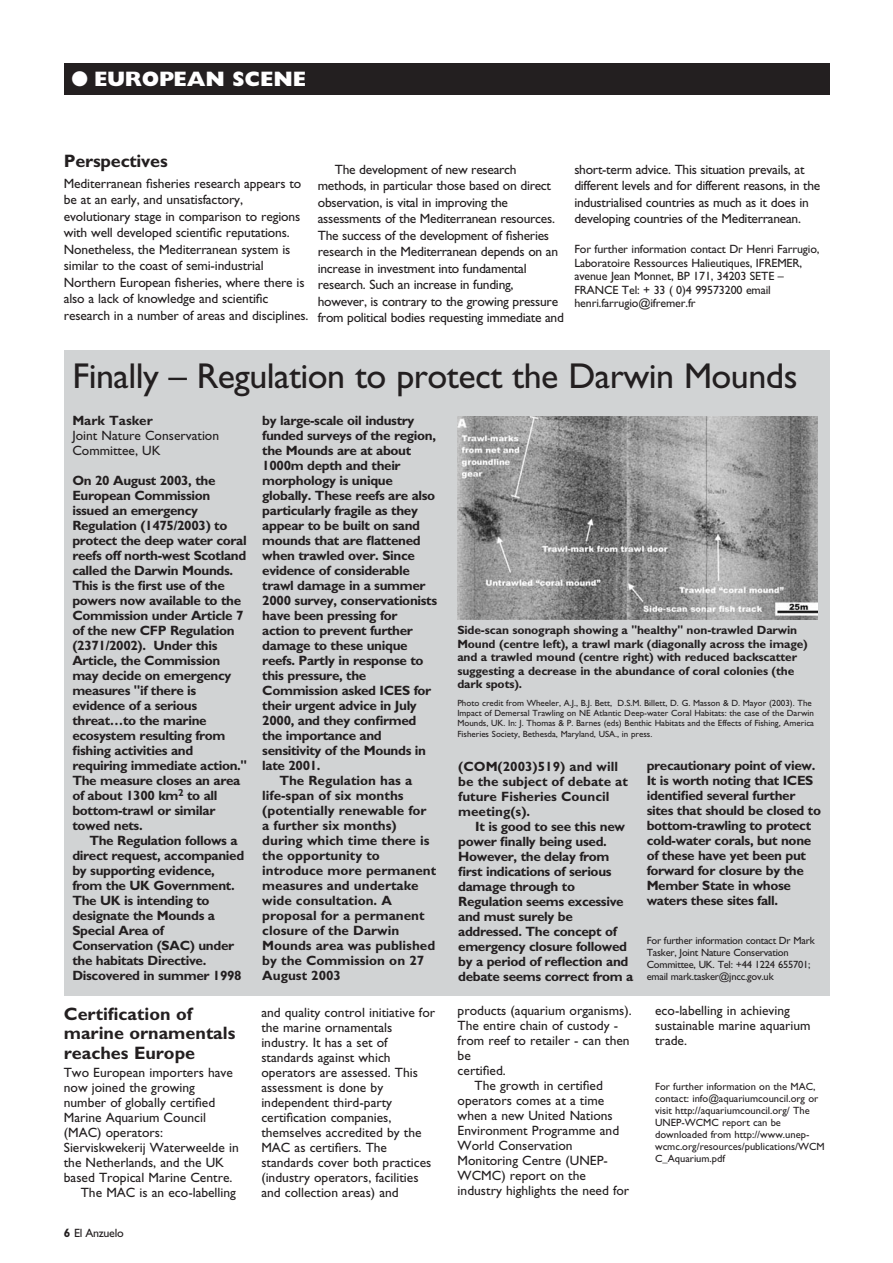
<style>
.page{position:relative;width:893px;height:1263px;background:#fff}
.page>*{position:absolute;margin:0;border:0;box-sizing:border-box;transform-origin:0 0}
.t1{font:36px "Gill Sans";letter-spacing:-.015em;color:#231f20}
.t2{font:800 21px "Gill Sans";letter-spacing:-.005em;color:#fff}
.t3{font:700 18px/19.5px "Gill Sans";color:#231f20}
.t4{font:13.5px/16.5px "Gill Sans";letter-spacing:-.005em;color:#231f20}
.t5{font:700 13.5px/15px "Gill Sans";letter-spacing:-.025em;color:#231f20}
.t6{font:700 13.5px/15px "Gill Sans";color:#231f20}
.t7{font:700 12px/13.5px "Gill Sans";letter-spacing:-.01em;color:#231f20}
.t8{font:12px/13.5px "Gill Sans";letter-spacing:-.01em;color:#231f20}
.t9{font:10.5px/12px "Gill Sans";color:#231f20}
.t10{font:10.5px/12px "Gill Sans";letter-spacing:-.02em;color:#231f20}
.t11{font:9px/10.4px "Gill Sans";color:#231f20}
.s1{font-weight:700}
</style>
<div class="page">
<div style="left:64px;top:63px;width:765px;height:32px;background:#231f20"></div>
<div style="left:64px;top:350px;width:765px;height:646px;background:#d1d3d4"></div>
<img style="left:457px;top:416px;width:360px;height:203px">
<h2 class="t2" style="left:71px;top:72px;width:236px">● EUROPEAN SCENE</h2>
<h3 class="t3" style="left:64px;top:154px;width:105px">Perspectives</h3>
<p class="t4" style="left:64px;top:176px;width:246px">Mediterranean fisheries research appears to be at an early, and unsatisfactory, evolutionary stage in comparison to regions with well developed scientific reputations.<br>Nonetheless, the Mediterranean system is similar to the coast of semi-industrial Northern European fisheries, where there is also a lack of knowledge and scientific research in a number of areas and disciplines.</p>
<p class="t4" style="left:318px;top:162px;width:248px;text-indent:17px">The development of new research methods, in particular those based on direct observation, is vital in improving the assessments of the Mediterranean resources.<br>The success of the development of fisheries research in the Mediterranean depends on an increase in investment into fundamental research. Such an increase in funding, however, is contrary to the growing pressure from political bodies requesting immediate and</p>
<p class="t4" style="left:574px;top:162px;width:247px">short-term advice. This situation prevails, at different levels and for different reasons, in the industrialised countries as much as it does in developing countries of the Mediterranean.</p>
<p class="t8" style="left:574px;top:244px;width:247px">For further information contact Dr Henri Farrugio, Laboratoire Ressources Halieutiques, IFREMER, avenue Jean Monnet, BP 171, 34203 SETE – FRANCE Tel: + 33 ( 0)4 99573200 email henri.farrugio@ifremer.fr</p>
<h1 class="t1" style="left:72px;top:364px;width:726px">Finally – Regulation to protect the Darwin Mounds</h1>
<p class="t6" style="left:72px;top:415px;width:82px">Mark Tasker</p>
<p class="t4" style="left:72px;top:430px;width:148px;line-height:15px">Joint Nature Conservation<br>Committee, UK</p>
<p class="t5" style="left:72px;top:475px;width:176px">On 20 August 2003, the<br>European Commission issued an emergency<br>Regulation (1475/2003) to protect the deep water coral reefs off north-west Scotland called the Darwin Mounds.<br>This is the first use of the powers now available to the<br>Commission under Article 7 of the new CFP Regulation (2371/2002). Under this<br>Article, the Commission may decide on emergency measures "if there is evidence of a serious threat…to the marine ecosystem resulting from fishing activities and requiring immediate action."<br>The measure closes an area of about 1300 km<sup>2</sup> to all bottom-trawl or similar towed nets.</p>
<p class="t5" style="left:72px;top:835px;width:173px;text-indent:17px">The Regulation follows a direct request, accompanied by supporting evidence, from the UK Government.<br>The UK is intending to designate the Mounds a<br>Special Area of<br>Conservation (SAC) under the habitats Directive.<br>Discovered in summer 1998</p>
<p class="t5" style="left:262px;top:415px;width:154px">by large-scale oil industry</p>
<p class="t5" style="left:262px;top:430px;width:175px">funded surveys of the region,</p>
<p class="t5" style="left:262px;top:445px;width:150px">the Mounds are at about</p>
<p class="t5" style="left:262px;top:460px;width:140px">1000m depth and their</p>
<p class="t5" style="left:262px;top:475px;width:132px">morphology is unique</p>
<p class="t5" style="left:262px;top:490px;width:174px">globally. These reefs are also</p>
<p class="t5" style="left:262px;top:505px;width:157px">particularly fragile as they</p>
<p class="t5" style="left:262px;top:520px;width:159px">appear to be built on sand</p>
<p class="t5" style="left:262px;top:535px;width:160px">mounds that are flattened</p>
<p class="t5" style="left:262px;top:550px;width:154px">when trawled over. Since</p>
<p class="t5" style="left:262px;top:565px;width:149px">evidence of considerable</p>
<p class="t5" style="left:262px;top:580px;width:165px">trawl damage in a summer</p>
<p class="t5" style="left:262px;top:595px;width:176px">2000 survey, conservationists</p>
<p class="t5" style="left:262px;top:610px;width:137px">have been pressing for</p>
<p class="t5" style="left:262px;top:625px;width:152px">action to prevent further</p>
<p class="t5" style="left:262px;top:640px;width:147px">damage to these unique</p>
<p class="t5" style="left:262px;top:655px;width:163px">reefs. Partly in response to</p>
<p class="t5" style="left:262px;top:670px;width:106px">this pressure, the</p>
<p class="t5" style="left:262px;top:685px;width:170px">Commission asked ICES for</p>
<p class="t5" style="left:262px;top:700px;width:156px">their urgent advice in July</p>
<p class="t5" style="left:262px;top:715px;width:155px">2000, and they confirmed</p>
<p class="t5" style="left:262px;top:730px;width:121px">the importance and</p>
<p class="t5" style="left:262px;top:745px;width:165px">sensitivity of the Mounds in</p>
<p class="t5" style="left:262px;top:760px;width:60px">late 2001.</p>
<p class="t6" style="left:279px;top:775px;width:134px">The Regulation has a</p>
<p class="t6" style="left:262px;top:790px;width:143px">life-span of six months</p>
<p class="t6" style="left:262px;top:805px;width:166px">(potentially renewable for</p>
<p class="t6" style="left:262px;top:820px;width:136px">a further six months)</p>
<p class="t6" style="left:262px;top:835px;width:169px">during which time there is</p>
<p class="t6" style="left:262px;top:850px;width:119px">the opportunity to</p>
<p class="t6" style="left:262px;top:865px;width:175px">introduce more permanent</p>
<p class="t6" style="left:262px;top:880px;width:158px">measures and undertake</p>
<p class="t6" style="left:262px;top:895px;width:131px">wide consultation. A</p>
<p class="t6" style="left:262px;top:910px;width:164px">proposal for a permanent</p>
<p class="t6" style="left:262px;top:925px;width:138px">closure of the Darwin</p>
<p class="t6" style="left:262px;top:940px;width:174px">Mounds area was published</p>
<p class="t6" style="left:262px;top:955px;width:163px">by the Commission on 27</p>
<p class="t6" style="left:262px;top:970px;width:80px">August 2003</p>
<p class="t7" style="left:457px;top:625px;width:352px">Side-scan sonograph showing a "healthy" non-trawled Darwin Mound (centre left), a trawl mark (diagonally across the image) and a trawled mound (centre right) with reduced backscatter suggesting a decrease in the abundance of coral colonies (the dark spots).</p>
<p class="t11" style="left:457px;top:699px;width:358px">Photo credit from Wheeler, A.J., B.J. Bett, D.S.M. Billett, D. G. Masson &amp; D. Mayor (2003). The Impact of Demersal Trawling on NE Atlantic Deep-water Coral Habitats: the case of the Darwin Mounds, UK. In: J. Thomas &amp; P. Barnes (eds) Benthic Habitats and the Effects of Fishing, America Fisheries Society, Bethesda, Maryland, USA., in press.</p>
<p class="t5" style="left:646px;top:759px;width:176px">precautionary point of view.<br>It is worth noting that ICES identified several further sites that should be closed to bottom-trawling to protect cold-water corals, but none of these have yet been put forward for closure by the<br>Member State in whose waters these sites fall.</p>
<p class="t10" style="left:646px;top:935px;width:170px">For further information contact Dr Mark Tasker, Joint Nature Conservation Committee, UK. Tel: +44 1224 655701; email mark.tasker@jncc.gov.uk</p>
<p class="t6" style="left:458px;top:760px;width:171px">(COM(2003)519) and will be the subject of debate at future Fisheries Council meeting(s).</p>
<p class="t5" style="left:458px;top:820px;width:177px;text-indent:17px">It is good to see this new power finally being used.<br>However, the delay from first indications of serious damage through to<br>Regulation seems excessive and must surely be addressed. The concept of emergency closure followed by a period of reflection and debate seems correct from a</p>
<h3 class="t3" style="left:64px;top:1006px;width:173px">Certification of marine ornamentals reaches Europe</h3>
<p class="t4" style="left:64px;top:1066px;width:171px">Two European importers have</p>
<p class="t4" style="left:64px;top:1081px;width:133px">now joined the growing</p>
<p class="t4" style="left:64px;top:1096px;width:153px">number of globally certified</p>
<p class="t4" style="left:64px;top:1111px;width:144px">Marine Aquarium Council</p>
<p class="t4" style="left:64px;top:1126px;width:101px">(MAC) operators:</p>
<p class="t4" style="left:64px;top:1141px;width:176px">Sierviskwekerij Waterweelde in</p>
<p class="t4" style="left:64px;top:1156px;width:162px">the Netherlands, and the UK</p>
<p class="t4" style="left:64px;top:1171px;width:170px">based Tropical Marine Centre.</p>
<p class="t4" style="left:81px;top:1186px;width:157px">The MAC is an eco-labelling</p>
<p class="t8" style="left:64px;top:1228px;width:61px"><span class="s1">6</span> El Anzuelo</p>
<p class="t4" style="left:261px;top:1007px;width:175px;line-height:15px">and quality control initiative for the marine ornamentals industry. It has a set of standards against which operators are assessed. This assessment is done by independent third-party certification companies, themselves accredited by the<br>MAC as certifiers. The standards cover both practices (industry operators, facilities and collection areas) and</p>
<p class="t4" style="left:457px;top:1004px;width:176px">products (aquarium organisms).</p>
<p class="t4" style="left:457px;top:1019px;width:162px">The entire chain of custody -</p>
<p class="t4" style="left:457px;top:1034px;width:173px">from reef to retailer - can then</p>
<p class="t4" style="left:457px;top:1049px;width:15px">be</p>
<p class="t4" style="left:457px;top:1064px;width:50px">certified.</p>
<p class="t4" style="left:474px;top:1079px;width:130px">The growth in certified</p>
<p class="t4" style="left:457px;top:1094px;width:148px">operators comes at a time</p>
<p class="t4" style="left:457px;top:1109px;width:157px">when a new United Nations</p>
<p class="t4" style="left:457px;top:1124px;width:163px">Environment Programme and</p>
<p class="t4" style="left:457px;top:1139px;width:116px">World Conservation</p>
<p class="t4" style="left:457px;top:1154px;width:152px">Monitoring Centre (UNEP-</p>
<p class="t4" style="left:457px;top:1169px;width:130px">WCMC) report on the</p>
<p class="t4" style="left:457px;top:1184px;width:173px">industry highlights the need for</p>
<p class="t4" style="left:655px;top:1004px;width:157px;line-height:15px">eco-labelling in achieving sustainable marine aquarium trade.</p>
<p class="t9" style="left:655px;top:1081px;width:171px">For further information on the MAC, contact: info@aquariumcouncil.org or visit http://aquariumcouncil.org/ The UNEP-WCMC report can be downloaded from http://www.unep&shy;wcmc.org/resources/publications/WCM C_Aquarium.pdf</p>
</div>
